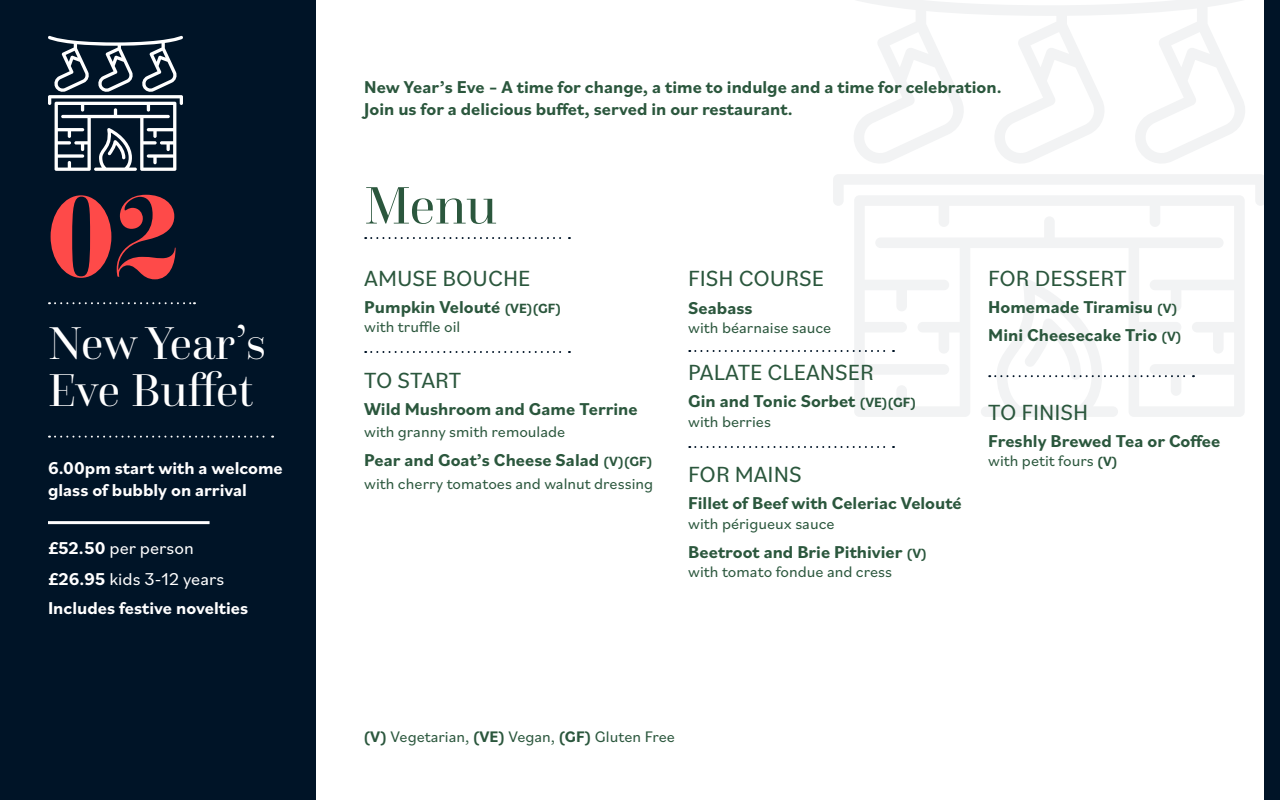
<style>
.page{position:relative;width:1280px;height:800px;background:#fff}
.page>*{position:absolute;margin:0;border:0;box-sizing:border-box;transform-origin:0 0}
.t1{font:100px "Eloquent JF Pro";color:#fe4a49}
.t2{font:55px "Questa Grande";color:#2b573d}
.t3{font:48px/47px "Questa Grande";letter-spacing:-.005em;color:#fff}
.t4{font:23px "Bilo";color:#2b573d}
.t5{font:700 18px/27.6px "Bilo";color:#2b573d}
.t6{font:700 18px/21.6px "Bilo";color:#fff}
.t7{font:18px/31.1px "Bilo";color:#fff}
.t8{font:16px "Bilo";color:#2b573d}
.s1{font-weight:700}
.s2{font-size:14px}
.s3{font-weight:700;font-size:14px}
</style>
<div class="page">
<svg style="left:854px;top:206px;width:390px;height:211px"></svg>
<svg style="left:833px;top:174px;width:431px;height:32px"></svg>
<svg style="left:854px;top:0;width:391px;height:163px"></svg>
<div style="left:0;top:0;width:316px;height:800px;background:#001427"></div>
<svg style="left:365px;top:237px;width:205px;height:2px"></svg>
<svg style="left:689px;top:350px;width:205px;height:2px"></svg>
<svg style="left:689px;top:446px;width:205px;height:2px"></svg>
<svg style="left:365px;top:351px;width:205px;height:2px"></svg>
<div style="left:1264px;top:0;width:16px;height:800px;background:#001427"></div>
<svg style="left:49px;top:302px;width:146px;height:2px"></svg>
<hr style="left:48px;top:521px;width:162px;height:3px;background:#fff">
<svg style="left:49px;top:436px;width:224px;height:2px"></svg>
<svg style="left:48px;top:36px;width:135px;height:135px"></svg>
<svg style="left:981px;top:279px;width:213px;height:138px"></svg>
<h1 class="t1" style="left:48px;top:184px;width:132px">02</h1>
<h3 class="t3" style="left:48px;top:320px;width:220px">New Year’s<br>Eve Buffet</h3>
<p class="t6" style="left:48px;top:457px;width:236px">6.00pm start with a welcome glass of bubbly on arrival</p>
<p class="t7" style="left:48px;top:532px;width:178px"><span class="s1">£52.50</span> per person <span class="s1">£26.95</span> kids 3-12 years</p>
<p class="t6" style="left:48px;top:596px;width:202px">Includes festive novelties</p>
<p class="t5" style="left:364px;top:76px;width:639px;line-height:21.6px">New Year’s Eve – A time for change, a time to indulge and a time for celebration.<br>Join us for a delicious buffet, served in our restaurant.</p>
<h2 class="t2" style="left:364px;top:172px;width:134px">Menu</h2>
<p class="t4" style="left:364px;top:262px;width:168px">AMUSE BOUCHE</p>
<p class="t5" style="left:364px;top:293px;width:199px">Pumpkin Velouté <span class="s2">(VE)(GF)</span></p>
<p class="t8" style="left:364px;top:316px;width:98px">with truffle oil</p>
<p class="t4" style="left:364px;top:364px;width:99px">TO START</p>
<p class="t5" style="left:364px;top:395px;width:275px">Wild Mushroom and Game Terrine</p>
<p class="t8" style="left:364px;top:420px;width:203px">with granny smith remoulade</p>
<p class="t5" style="left:364px;top:446px;width:290px">Pear and Goat’s Cheese Salad <span class="s2">(V)(GF)</span></p>
<p class="t8" style="left:364px;top:472px;width:291px">with cherry tomatoes and walnut dressing</p>
<p class="t4" style="left:688px;top:263px;width:137px">FISH COURSE</p>
<p class="t5" style="left:688px;top:293px;width:66px">Seabass</p>
<p class="t8" style="left:688px;top:317px;width:145px">with béarnaise sauce</p>
<p class="t4" style="left:688px;top:356px;width:187px">PALATE CLEANSER</p>
<p class="t5" style="left:688px;top:387px;width:230px">Gin and Tonic Sorbet <span class="s2">(VE)(GF)</span></p>
<p class="t8" style="left:688px;top:410px;width:84px">with berries</p>
<p class="t4" style="left:688px;top:458px;width:115px">FOR MAINS</p>
<p class="t5" style="left:688px;top:489px;width:275px">Fillet of Beef with Celeriac Velouté</p>
<p class="t8" style="left:688px;top:512px;width:148px">with périgueux sauce</p>
<p class="t5" style="left:688px;top:538px;width:240px">Beetroot and Brie Pithivier <span class="s2">(V)</span></p>
<p class="t8" style="left:688px;top:561px;width:205px">with tomato fondue and cress</p>
<p class="t4" style="left:988px;top:262px;width:140px">FOR DESSERT</p>
<p class="t5" style="left:988px;top:293px;width:195px">Homemade Tiramisu <span class="s2">(V)<br></span>Mini Cheesecake Trio <span class="s2">(V)</span></p>
<p class="t4" style="left:988px;top:396px;width:102px">TO FINISH</p>
<p class="t5" style="left:988px;top:427px;width:234px">Freshly Brewed Tea or Coffee</p>
<p class="t8" style="left:988px;top:450px;width:131px">with petit fours <span class="s3">(V)</span></p>
<p class="t8" style="left:364px;top:726px;width:313px"><span class="s1">(V)</span> Vegetarian, <span class="s1">(VE)</span> Vegan, <span class="s1">(GF)</span> Gluten Free</p>
</div>
